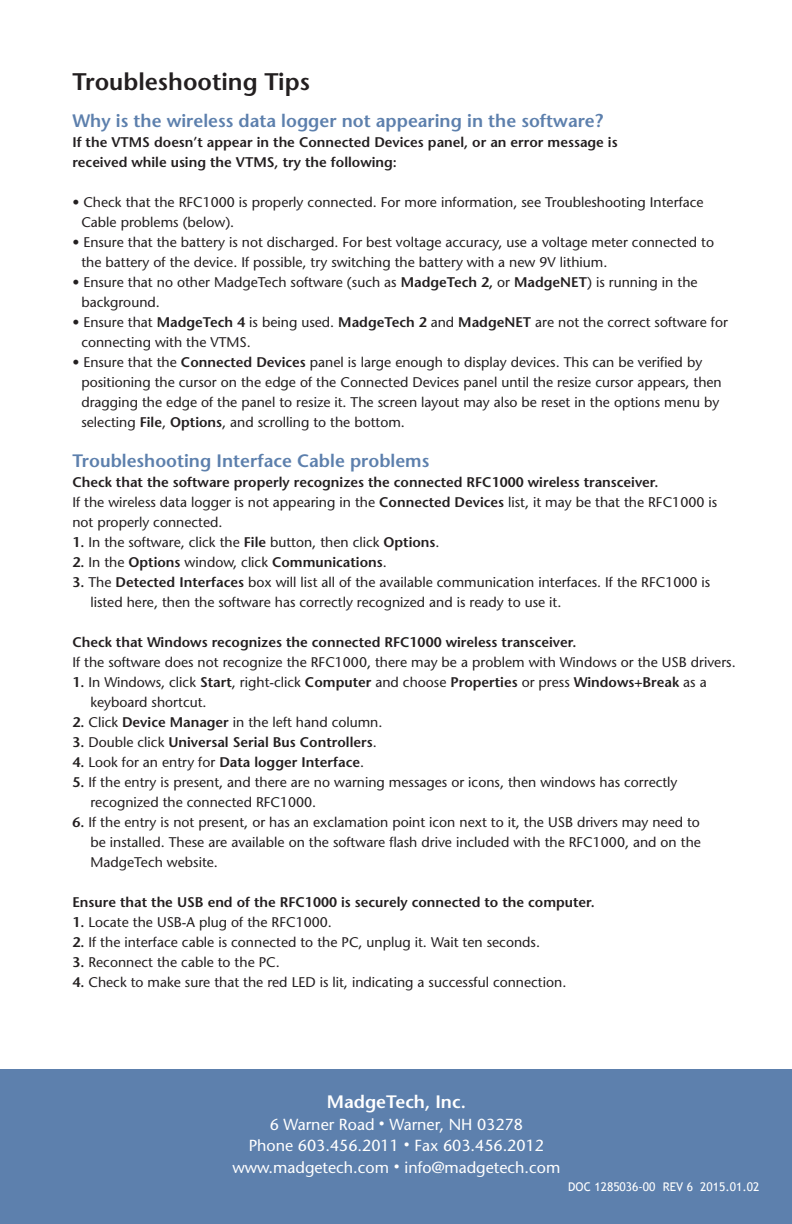
<style>
.page{position:relative;width:792px;height:1224px;background:#fff}
.page>*{position:absolute;margin:0;border:0;box-sizing:border-box;transform-origin:0 0}
.t1{font:600 24px "Stone Sans";color:#231f20}
.t2{font:600 18px "Stone Sans";color:#5d80ad}
.t3{font:600 18px "Stone Sans";color:#fff}
.t4{font:16px/21.6px "Stone Sans";color:#fff;text-align:center}
.t5{font:14px/20px "Stone Sans";color:#231f20}
.t6{font:600 14px/20px "Stone Sans";color:#231f20}
.t7{font:12px "Trebuchet MS";color:#fff}
.s1{font-weight:600}
.s2{font-weight:400}
</style>
<div class="page">
<div style="left:0;top:1075px;width:792px;height:149px;background:#5d80ad"></div>
<div style="left:0;top:1070px;width:792px;height:5px;background:#5d80ad"></div>
<h1 class="t1" style="left:72px;top:67px;width:239px">Troubleshooting Tips</h1>
<p class="t2" style="left:72px;top:110px;width:532px">Why is the wireless data logger not appearing in the software?</p>
<p class="t6" style="left:72px;top:132px;width:547px">If the VTMS doesn’t appear in the Connected Devices panel, or an error message is received while using the VTMS, try the following:</p>
<p class="t5" style="left:81px;top:192px;width:624px;text-indent:-9px">• Check that the RFC1000 is properly connected. For more information, see Troubleshooting Interface<br>Cable problems (below).</p>
<p class="t5" style="left:81px;top:232px;width:634px;text-indent:-9px">• Ensure that the battery is not discharged. For best voltage accuracy, use a voltage meter connected to the battery of the device. If possible, try switching the battery with a new 9V lithium.</p>
<p class="t5" style="left:81px;top:272px;width:618px;text-indent:-9px">• Ensure that no other MadgeTech software (such as <span class="s1">MadgeTech 2,</span> or <span class="s1">MadgeNET</span>) is running in the background.</p>
<p class="t5" style="left:81px;top:312px;width:648px;text-indent:-9px">• Ensure that <span class="s1">MadgeTech 4</span> is being used. <span class="s1">MadgeTech 2</span> and <span class="s1">MadgeNET</span> are not the correct software for connecting with the VTMS.</p>
<p class="t5" style="left:81px;top:352px;width:642px;text-indent:-9px">• Ensure that the <span class="s1">Connected Devices</span> panel is large enough to display devices. This can be verified by positioning the cursor on the edge of the Connected Devices panel until the resize cursor appears, then dragging the edge of the panel to resize it. The screen layout may also be reset in the options menu by selecting <span class="s1">File</span>, <span class="s1">Options</span>, and scrolling to the bottom.</p>
<p class="t2" style="left:72px;top:450px;width:359px">Troubleshooting Interface Cable problems</p>
<p class="t6" style="left:72px;top:472px;width:646px">Check that the software properly recognizes the connected RFC1000 wireless transceiver.<br><span class="s2">If the wireless data logger is not appearing in the</span> Connected Devices <span class="s2">list, it may be that the RFC1000 is not properly connected.</span></p>
<p class="t5" style="left:72px;top:532px;width:369px"><span class="s1">1.</span> In the software, click the <span class="s1">File</span> button, then click <span class="s1">Options</span>.</p>
<p class="t6" style="left:72px;top:552px;width:316px">2. <span class="s2">In the</span> Options <span class="s2">window, click</span> Communications<span class="s2">.</span></p>
<p class="t5" style="left:90px;top:572px;width:621px;text-indent:-18px"><span class="s1">3.</span> The <span class="s1">Detected Interfaces</span> box will list all of the available communication interfaces. If the RFC1000 is listed here, then the software has correctly recognized and is ready to use it.</p>
<p class="t6" style="left:72px;top:632px;width:506px">Check that Windows recognizes the connected RFC1000 wireless transceiver.</p>
<p class="t5" style="left:72px;top:652px;width:665px">If the software does not recognize the RFC1000, there may be a problem with Windows or the USB drivers.</p>
<p class="t5" style="left:90px;top:672px;width:618px;text-indent:-18px"><span class="s1">1.</span> In Windows, click <span class="s1">Start</span>, right-click <span class="s1">Computer</span> and choose <span class="s1">Properties</span> or press <span class="s1">Windows+Break</span> as a keyboard shortcut.</p>
<p class="t5" style="left:72px;top:712px;width:312px"><span class="s1">2.</span> Click <span class="s1">Device Manager</span> in the left hand column.</p>
<p class="t6" style="left:72px;top:732px;width:306px">3. <span class="s2">Double click</span> Universal Serial Bus Controllers<span class="s2">.</span></p>
<p class="t6" style="left:72px;top:752px;width:293px">4. <span class="s2">Look for an entry for</span> Data logger Interface<span class="s2">.</span></p>
<p class="t5" style="left:90px;top:772px;width:589px;text-indent:-18px"><span class="s1">5.</span> If the entry is present, and there are no warning messages or icons, then windows has correctly recognized the connected RFC1000.</p>
<p class="t5" style="left:90px;top:812px;width:612px;text-align:justify;text-indent:-18px"><span class="s1">6.</span> If the entry is not present, or has an exclamation point icon next to it, the USB drivers may need to be installed. These are available on the software flash drive included with the RFC1000, and on the MadgeTech website.</p>
<p class="t6" style="left:72px;top:892px;width:524px">Ensure that the USB end of the RFC1000 is securely connected to the computer.</p>
<p class="t5" style="left:72px;top:912px;width:261px"><span class="s1">1.</span> Locate the USB-A plug of the RFC1000.</p>
<p class="t5" style="left:72px;top:932px;width:469px"><span class="s1">2.</span> If the interface cable is connected to the PC, unplug it. Wait ten seconds.</p>
<p class="t5" style="left:72px;top:952px;width:209px"><span class="s1">3.</span> Reconnect the cable to the PC.</p>
<p class="t5" style="left:72px;top:972px;width:496px"><span class="s1">4.</span> Check to make sure that the red LED is lit, indicating a successful connection.</p>
<p class="t3" style="left:327px;top:1091px;width:140px">MadgeTech, Inc.</p>
<p class="t4" style="left:232px;top:1113px;width:329px">6 Warner Road ● Warner, NH 03278<br>Phone 603.456.2011 ● Fax 603.456.2012 www.madgetech.com ● info@madgetech.com</p>
<p class="t7" style="left:568px;top:1180px;width:193px">DOC 1285036-00 REV 6 2015.01.02</p>
</div>
